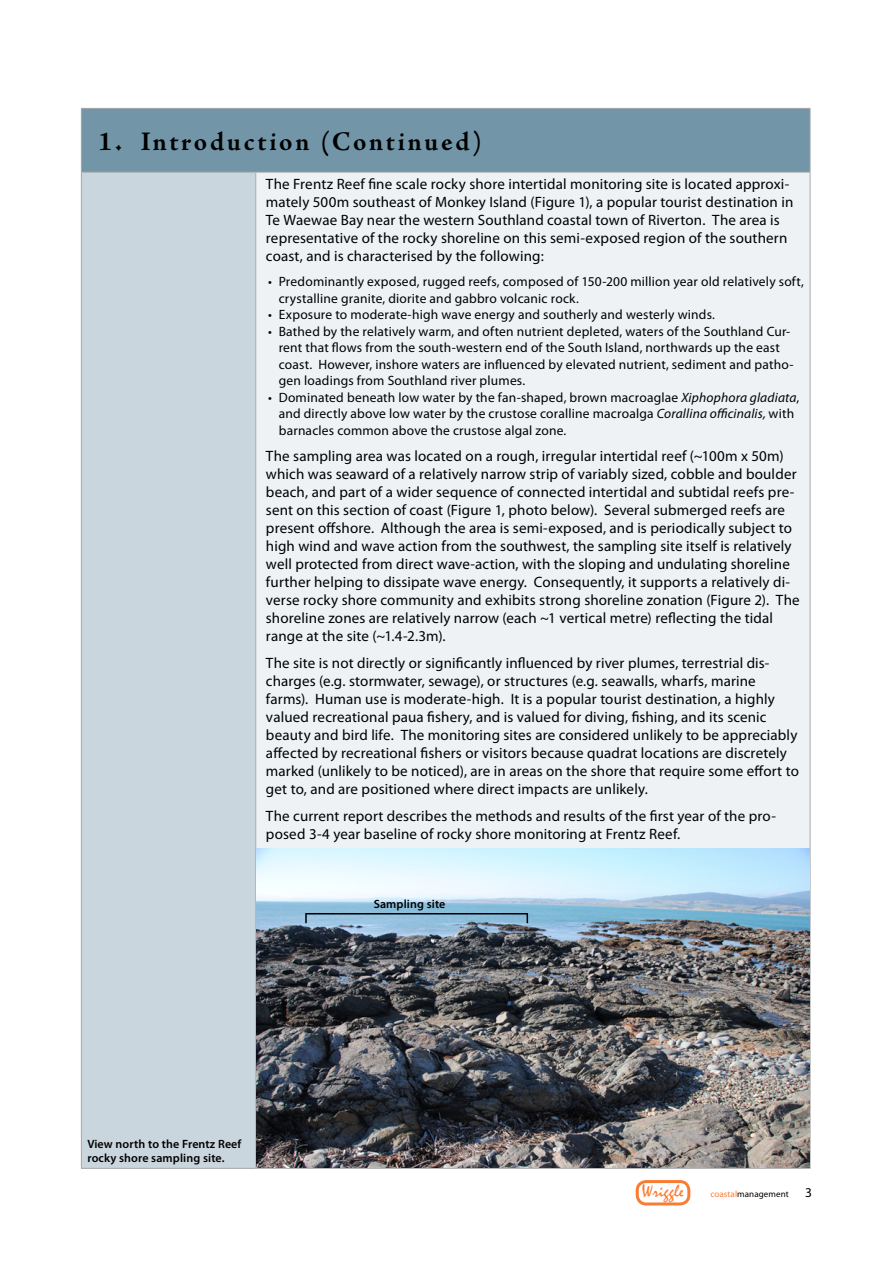
<style>
.page{position:relative;width:893px;height:1263px;background:#fff}
.page>*{position:absolute;margin:0;border:0;box-sizing:border-box;transform-origin:0 0}
.t1{font:700 27px "Adobe Jenson Pro";color:#000}
.t2{font:18px "Mistral";letter-spacing:.01em;color:#fa7c33}
.t3{font:15px/18px "Myriad Pro";letter-spacing:.01em;color:#000}
.t4{font:13.5px/16.5px "Myriad Pro";letter-spacing:.015em;color:#000}
.t5{font:600 12px/14.4px "Myriad Pro";letter-spacing:.01em;color:#000}
.t6{font:9px "Myriad Pro";letter-spacing:.01em;color:#000}
.s1{font-style:italic}
.s2{color:#fa7c33}
.s3{font-size:13.5px}
</style>
<div class="page">
<div style="left:636px;top:1180px;width:54px;height:25px;border:3px solid #fa7c33;border-radius:9px"></div>
<div style="left:81px;top:108px;width:729px;height:64px;background:#7295a8"></div>
<div style="left:81px;top:172px;width:175px;height:996px;background:#cad6dd"></div>
<div style="left:256px;top:172px;width:554px;height:996px;background:#eef2f4"></div>
<hr style="left:81px;top:108px;width:175px;height:1px;background:#a7a9ac">
<hr style="left:81px;top:109px;width:1px;height:63px;background:#a7a9ac">
<hr style="left:256px;top:108px;width:554px;height:1px;background:#a7a9ac">
<hr style="left:810px;top:109px;width:1px;height:63px;background:#a7a9ac">
<hr style="left:81px;top:172px;width:175px;height:1px;background:#a7a9ac">
<hr style="left:81px;top:173px;width:1px;height:995px;background:#a7a9ac">
<hr style="left:256px;top:172px;width:554px;height:1px;background:#a7a9ac">
<hr style="left:255px;top:173px;width:1px;height:995px;background:#a7a9ac">
<hr style="left:810px;top:173px;width:1px;height:995px;background:#a7a9ac">
<hr style="left:81px;top:1168px;width:175px;height:1px;background:#a7a9ac">
<hr style="left:256px;top:1168px;width:554px;height:1px;background:#a7a9ac">
<img style="left:256px;top:848px;width:554px;height:320px">
<svg style="left:305px;top:913px;width:2px;height:10px"></svg>
<hr style="left:306px;top:913px;width:221px;height:1px;background:#000">
<h1 class="t1" style="left:98px;top:126px;width:385px">1. Introduction (Continued)</h1>
<p class="t3" style="left:266px;top:175px;width:529px">The Frentz Reef fine scale rocky shore intertidal monitoring site is located approxi&shy;mately 500m southeast of Monkey Island (Figure 1), a popular tourist destination in Te Waewae Bay near the western Southland coastal town of Riverton. The area is representative of the rocky shoreline on this semi-exposed region of the southern coast, and is characterised by the following:</p>
<p class="t4" style="left:279px;top:273px;width:527px;text-indent:-11px">• Predominantly exposed, rugged reefs, composed of 150-200 million year old relatively soft, crystalline granite, diorite and gabbro volcanic rock.</p>
<p class="t4" style="left:268px;top:306px;width:448px">• Exposure to moderate-high wave energy and southerly and westerly winds.</p>
<p class="t4" style="left:279px;top:323px;width:516px;text-indent:-11px">• Bathed by the relatively warm, and often nutrient depleted, waters of the Southland Cur&shy;rent that flows from the south-western end of the South Island, northwards up the east coast. However, inshore waters are influenced by elevated nutrient, sediment and patho&shy;gen loadings from Southland river plumes.</p>
<p class="t4" style="left:279px;top:389px;width:522px;text-indent:-11px">• Dominated beneath low water by the fan-shaped, brown macroaglae <span class="s1">Xiphophora gladiata</span>, and directly above low water by the crustose coralline macroalga <span class="s1">Corallina officinalis,</span> with barnacles common above the crustose algal zone.</p>
<p class="t3" style="left:266px;top:447px;width:535px">The sampling area was located on a rough, irregular intertidal reef (~100m x 50m) which was seaward of a relatively narrow strip of variably sized, cobble and boulder beach, and part of a wider sequence of connected intertidal and subtidal reefs pre&shy;sent on this section of coast (Figure 1, photo below). Several submerged reefs are present offshore. Although the area is semi-exposed, and is periodically subject to high wind and wave action from the southwest, the sampling site itself is relatively well protected from direct wave-action, with the sloping and undulating shoreline further helping to dissipate wave energy. Consequently, it supports a relatively di&shy;verse rocky shore community and exhibits strong shoreline zonation (Figure 2). The shoreline zones are relatively narrow (each ~1 vertical metre) reflecting the tidal range at the site (~1.4-2.3m).</p>
<p class="t3" style="left:266px;top:654px;width:534px">The site is not directly or significantly influenced by river plumes, terrestrial dis&shy;charges (e.g. stormwater, sewage), or structures (e.g. seawalls, wharfs, marine farms). Human use is moderate-high. It is a popular tourist destination, a highly valued recreational paua fishery, and is valued for diving, fishing, and its scenic beauty and bird life. The monitoring sites are considered unlikely to be appreciably affected by recreational fishers or visitors because quadrat locations are discretely marked (unlikely to be noticed), are in areas on the shore that require some effort to get to, and are positioned where direct impacts are unlikely.</p>
<p class="t3" style="left:266px;top:806px;width:512px">The current report describes the methods and results of the first year of the pro&shy;posed 3-4 year baseline of rocky shore monitoring at Frentz Reef.</p>
<p class="t5" style="left:87px;top:1136px;width:156px">View north to the Frentz Reef rocky shore sampling site.</p>
<p class="t5" style="left:374px;top:896px;width:73px">Sampling site</p>
<p class="t2" style="left:642px;top:1182px;width:43px">Wriggle</p>
<p class="t6" style="left:710px;top:1188px;width:103px"><span class="s2">coastal</span>management <span class="s3">3</span></p>
</div>
